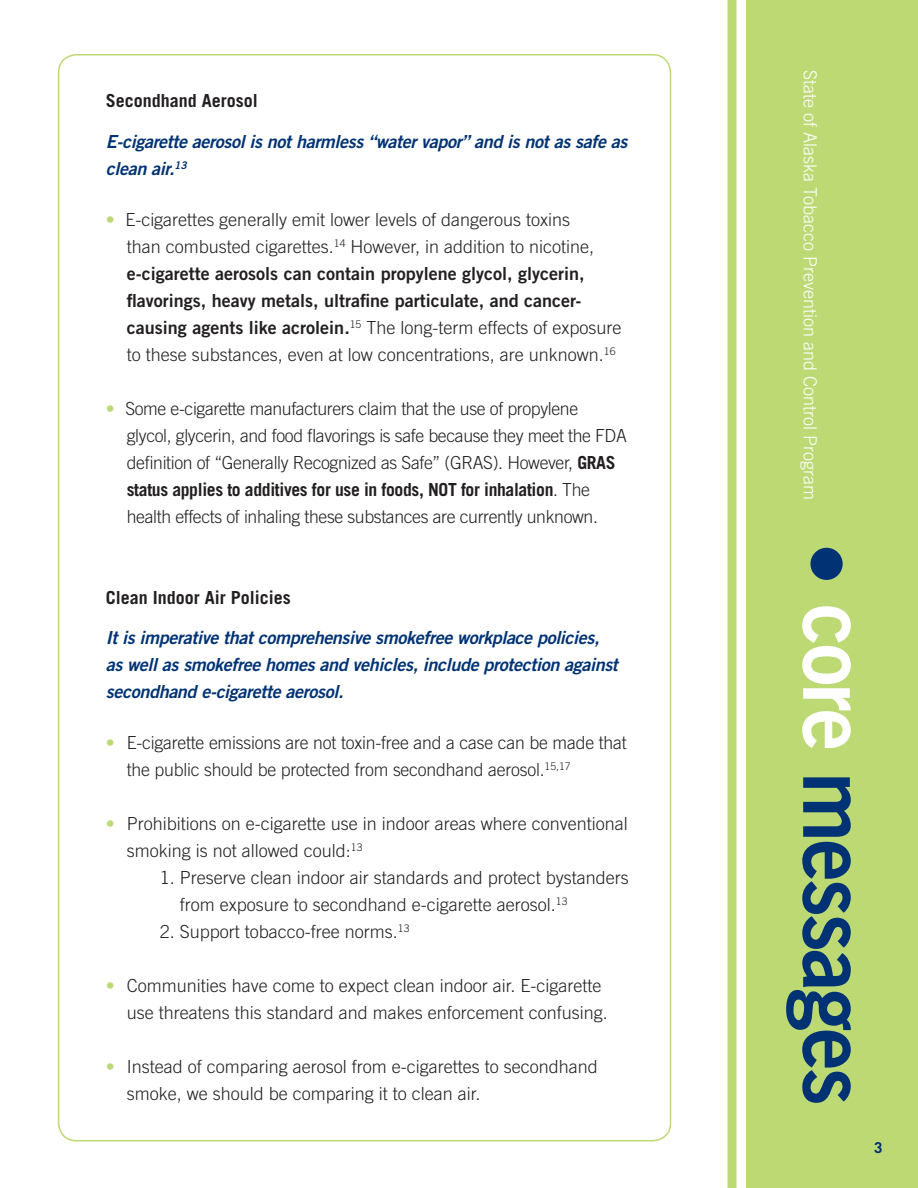
<style>
.page{position:relative;width:918px;height:1188px;background:#fff}
.page>*{position:absolute;margin:0;border:0;box-sizing:border-box;transform-origin:0 0}
.t1{font:89.7px "Trade Gothic LT Std Bd 2";letter-spacing:-.03em;color:#013374;scale:.94 1}
.t2{font:300 18px/27px "Trade Gothic LT Std";color:#231f20}
.t3{font:300 18px/27px "Trade Gothic LT Std";letter-spacing:-.02em;color:#231f20}
.t4{font:italic 18px/27px "Trade Gothic Bold Two";letter-spacing:-.02em;color:#013374}
.t5{font:300 18px "Trade Gothic LT Std";color:#fff}
.t6{font:700 18px "Trade Gothic";color:#231f20}
.t7{font:700 15px "Trade Gothic LT Std";color:#013374}
.s1{color:#bdd974}
.s2{font-family:"Trade Gothic LT Std Bd 2";font-weight:400}
.s3{font-weight:700}
.s4{color:#fff}
</style>
<div class="page">
<div style="left:746px;top:0;width:172px;height:1188px;background:#bdd974"></div>
<div style="left:728px;top:0;width:8px;height:1188px;background:#bdd974"></div>
<div style="left:810px;top:548px;width:33px;height:32px;background:#013374;border-radius:50%"></div>
<h4 class="t6" style="left:106px;top:90px;width:154px">Secondhand Aerosol</h4>
<h4 class="t4" style="left:106px;top:127px;width:523px">E-cigarette aerosol is not harmless “water vapor” and is not as safe as clean air.<sup>13</sup></h4>
<p class="t2" style="left:127px;top:205px;width:496px;text-indent:-21px"><span class="s1">•</span> E-cigarettes generally emit lower levels of dangerous toxins<br>than combusted cigarettes.<sup>14</sup> However, in addition to nicotine, <span class="s2">e-cigarette aerosols can contain propylene glycol, glycerin, flavorings, heavy metals, ultrafine particulate, and cancer&shy;causing agents like acrolein.</span><sup>15</sup> The long-term effects of exposure to these substances, even at low concentrations, are unknown.<sup>16</sup></p>
<p class="t3" style="left:127px;top:394px;width:502px;text-indent:-21px"><span class="s1">•</span> Some e-cigarette manufacturers claim that the use of propylene glycol, glycerin, and food flavorings is safe because they meet the FDA definition of “Generally Recognized as Safe” (GRAS). However, <span class="s3">GRAS status applies to additives for use in foods, NOT for inhalation</span>. The health effects of inhaling these substances are currently unknown.</p>
<h4 class="t6" style="left:106px;top:586px;width:187px">Clean Indoor Air Policies</h4>
<h4 class="t4" style="left:106px;top:624px;width:514px">It is imperative that comprehensive smokefree workplace policies, as well as smokefree homes and vehicles, include protection against secondhand e-cigarette aerosol.</h4>
<p class="t2" style="left:127px;top:729px;width:501px;text-indent:-21px"><span class="s1">•</span> E-cigarette emissions are not toxin-free and a case can be made that the public should be protected from secondhand aerosol.<sup>15,17</sup></p>
<p class="t2" style="left:127px;top:810px;width:503px;text-indent:-21px"><span class="s1">•</span> Prohibitions on e-cigarette use in indoor areas where conventional smoking is not allowed could:<sup>13</sup></p>
<p class="t2" style="left:180px;top:864px;width:451px;text-indent:-20px">1. Preserve clean indoor air standards and protect bystanders from exposure to secondhand e-cigarette aerosol.<sup>13</sup></p>
<p class="t2" style="left:160px;top:918px;width:251px">2. Support tobacco-free norms.<sup>13</sup></p>
<p class="t2" style="left:127px;top:972px;width:483px;text-indent:-21px"><span class="s1">•</span> Communities have come to expect clean indoor air. E-cigarette use threatens this standard and makes enforcement confusing.</p>
<p class="t2" style="left:127px;top:1053px;width:473px;text-indent:-21px"><span class="s1">•</span> Instead of comparing aerosol from e-cigarettes to secondhand smoke, we should be comparing it to clean air.</p>
<p class="t5" style="left:821px;top:70px;width:431px;rotate:90deg">State of Alaska Tobacco Prevention and Control Program</p>
<h1 class="t1" style="left:891px;top:604px;width:535px;rotate:90deg"><span class="s4">core</span> messages</h1>
<p class="t7" style="left:874px;top:1138px;width:10px">3</p>
</div>
